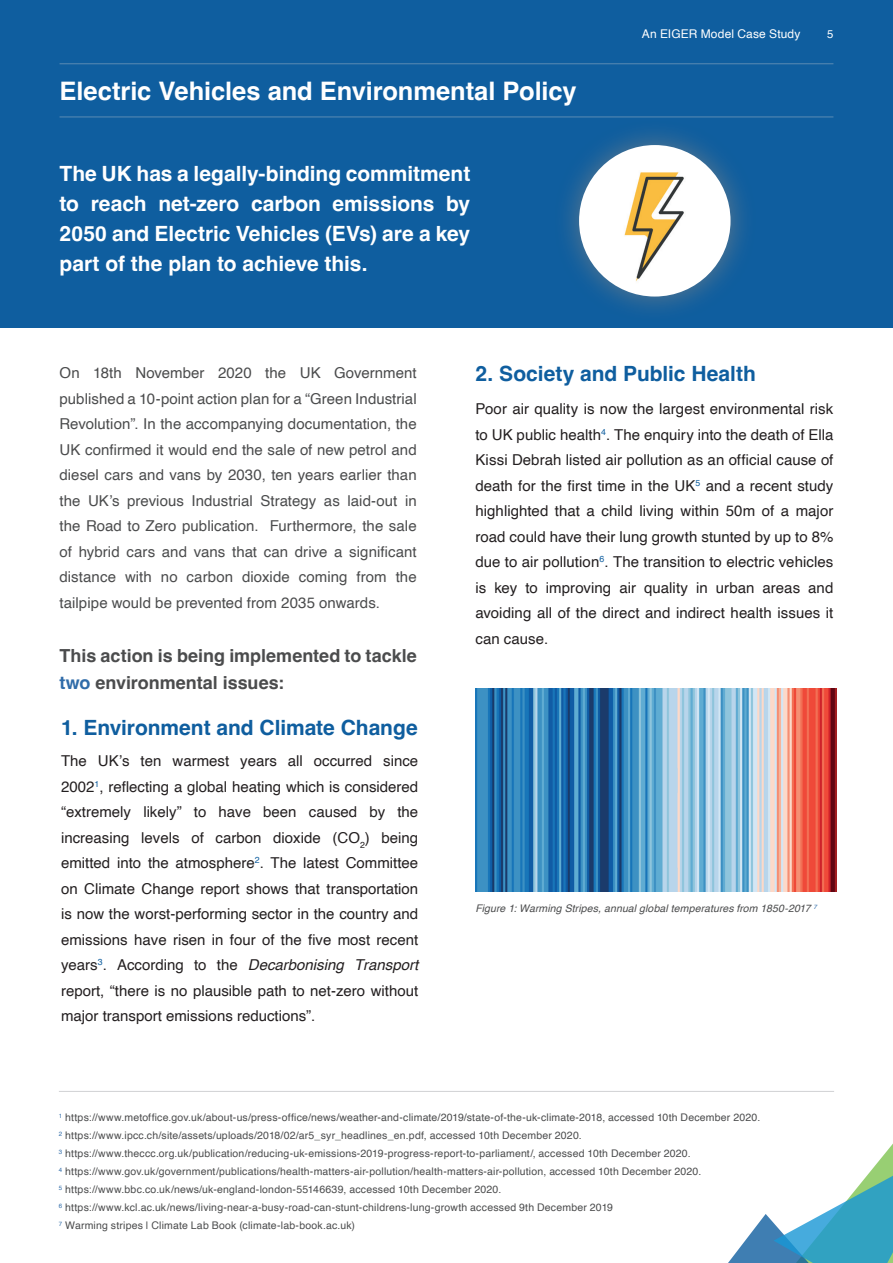
<style>
.page{position:relative;width:893px;height:1263px;background:#fff}
.page>*{position:absolute;margin:0;border:0;box-sizing:border-box;transform-origin:0 0}
.t1{font:700 25.5px "Helvetica";letter-spacing:-.005em;color:#fff}
.t2{font:700 21px/30px "Helvetica";color:#fff;text-align:justify}
.t3{font:700 21px "Helvetica";color:#0f5e9f}
.t4{font:700 18px/27px "Helvetica";color:#4b4c4d}
.t5{font:15px/25.5px "Helvetica";color:#231f20;text-align:justify}
.t6{font:15px/25.5px "Helvetica";letter-spacing:.005em;color:#4b4c4d;text-align:justify}
.t7{font:12px "Helvetica";letter-spacing:.01em;color:#fff}
.t8{font:11.25px "Helvetica";color:#fff}
.t9{font:10.5px/18px "Helvetica";letter-spacing:.02em;color:#4b4c4d}
.t10{font:italic 10.5px "Helvetica";letter-spacing:.01em;color:#4b4c4d}
.s1{color:#306ca9}
.s2{font-style:italic}
</style>
<div class="page">
<div style="left:0;top:0;width:893px;height:327px;background:#0f5e9f"></div>
<hr style="left:60px;top:63px;width:773px;height:1px;background:#d1d2d4">
<hr style="left:60px;top:117px;width:773px;height:1px;background:#d1d2d4">
<img style="left:476px;top:689px;width:360px;height:203px">
<svg style="left:728px;top:1143px;width:165px;height:120px"></svg>
<hr style="left:59px;top:1091px;width:775px;height:1px;background:#d1d2d4">
<div style="left:553px;top:119px;width:204px;height:204px;background:#7c8286;opacity:.75"></div>
<div style="left:579px;top:145px;width:151px;height:152px;background:#fff;border-radius:50%"></div>
<img style="left:624px;top:172px;width:60px;height:109px">
<h1 class="t1" style="left:60px;top:75px;width:519px">Electric Vehicles and Environmental Policy</h1>
<h2 class="t2" style="left:60px;top:160px;width:412px">The UK has a legally-binding commitment to reach net-zero carbon emissions by 2050 and Electric Vehicles (EVs) are a key part of the plan to achieve this.</h2>
<p class="t7" style="left:642px;top:24px;width:160px">An EIGER Model Case Study</p>
<p class="t8" style="left:827px;top:26px;width:8px">5</p>
<p class="t6" style="left:60px;top:360px;width:359px">On 18th November 2020 the UK Government published a 10-point action plan for a “Green Industrial Revolution”. In the accompanying documentation, the UK confirmed it would end the sale of new petrol and diesel cars and vans by 2030, ten years earlier than the UK’s previous Industrial Strategy as laid-out in the Road to Zero publication. Furthermore, the sale of hybrid cars and vans that can drive a significant distance with no carbon dioxide coming from the tailpipe would be prevented from 2035 onwards.</p>
<p class="t4" style="left:60px;top:644px;width:359px">This action is being implemented to tackle <span class="s1">two</span> environmental issues:</p>
<h2 class="t3" style="left:61px;top:715px;width:358px">1. Environment and Climate Change</h2>
<p class="t5" style="left:61px;top:749px;width:359px">The UK’s ten warmest years all occurred since 2002<sup>1</sup>, reflecting a global heating which is considered “extremely likely” to have been caused by the increasing levels of carbon dioxide (CO<sub>2</sub>) being emitted into the atmosphere<sup>2</sup>. The latest Committee on Climate Change report shows that transportation is now the worst-performing sector in the country and emissions have risen in four of the five most recent years<sup>3</sup>. According to the <span class="s2">Decarbonising Transport </span>report, “there is no plausible path to net-zero without major transport emissions reductions”.</p>
<h2 class="t3" style="left:475px;top:361px;width:282px">2. Society and Public Health</h2>
<p class="t5" style="left:475px;top:396px;width:360px">Poor air quality is now the largest environmental risk to UK public health<sup>4</sup>. The enquiry into the death of Ella Kissi Debrah listed air pollution as an official cause of death for the first time in the UK<sup>5</sup> and a recent study highlighted that a child living within 50m of a major road could have their lung growth stunted by up to 8% due to air pollution<sup>6</sup>. The transition to electric vehicles is key to improving air quality in urban areas and avoiding all of the direct and indirect health issues it can cause.</p>
<p class="t10" style="left:475px;top:900px;width:343px">Figure 1: Warming Stripes, annual global temperatures from 1850-2017 <sup>7</sup></p>
<p class="t9" style="left:59px;top:1109px;width:703px"><sup>1</sup> https://www.metoffice.gov.uk/about-us/press-office/news/weather-and-climate/2019/state-of-the-uk-climate-2018, accessed 10th December 2020.<br><sup>2</sup> https://www.ipcc.ch/site/assets/uploads/2018/02/ar5_syr_headlines_en.pdf, accessed 10th December 2020.<br><sup>3</sup> https://www.theccc.org.uk/publication/reducing-uk-emissions-2019-progress-report-to-parliament/, accessed 10th December 2020.<br><sup>4</sup> https://www.gov.uk/government/publications/health-matters-air-pollution/health-matters-air-pollution, accessed 10th December 2020.<br><sup>5</sup> https://www.bbc.co.uk/news/uk-england-london-55146639, accessed 10th December 2020.<br><sup>6</sup> https://www.kcl.ac.uk/news/living-near-a-busy-road-can-stunt-childrens-lung-growth accessed 9th December 2019<br><sup>7</sup> Warming stripes | Climate Lab Book (climate-lab-book.ac.uk)</p>
</div>
